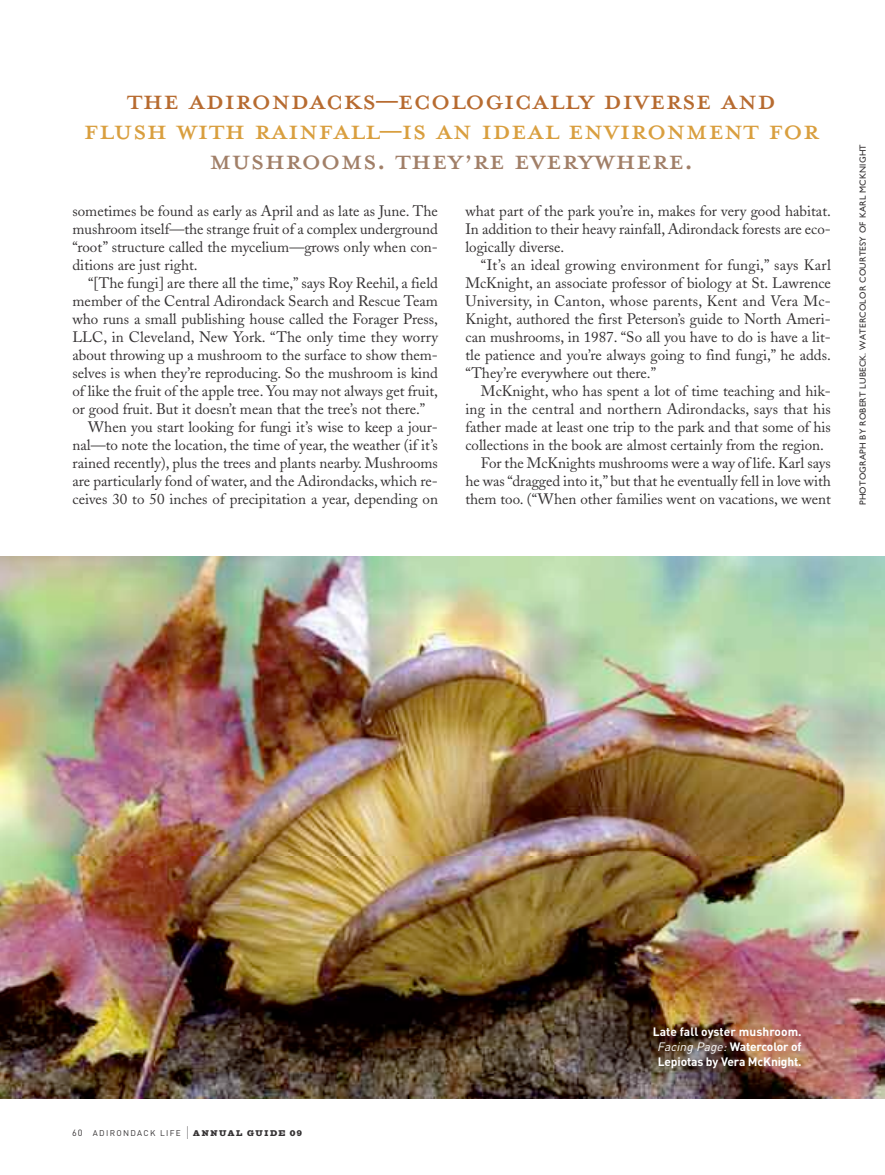
<style>
.page{position:relative;width:885px;height:1175px;background:#fff}
.page>*{position:absolute;margin:0;border:0;box-sizing:border-box;transform-origin:0 0}
.t1{font:39.75px "Mrs Eaves All Petite Caps";letter-spacing:-.01em;color:#d99f3f}
.t2{font:39.75px "Mrs Eaves All Petite Caps";letter-spacing:-.01em;color:#b76b30}
.t3{font:39.75px "Mrs Eaves All Petite Caps";letter-spacing:-.01em;color:#a17f68}
.t4{font:15px/18px "Adobe Caslon";color:#343132;text-align:justify}
.t5{font:700 12px/15px "DIN";letter-spacing:-.01em;color:#fff;text-align:center}
.t6{font:9px "Gill Sans";letter-spacing:.025em;color:#343132}
.t7{font:8.25px "DIN";letter-spacing:.155em;color:#343132}
.s1{font-size:9px}
.s2{font-family:"Helvetica Neue";font-weight:200;font-size:18px}
.s3{font-family:"Giza Three Five"}
.s4{font-weight:400;font-style:italic}
</style>
<div class="page">
<img style="left:0;top:556px;width:884px;height:542px">
<h1 class="t2" style="left:127px;top:82px;width:650px">The Adirondacks—ecologically diverse and</h1>
<h1 class="t1" style="left:83px;top:112px;width:737px">flush with rainfall—is an ideal environment for</h1>
<h1 class="t3" style="left:209px;top:142px;width:486px">mushrooms. They’re everywhere.</h1>
<p class="t4" style="left:465px;top:202px;width:367px">what part of the park you’re in, makes for very good habitat.<br>In addition to their heavy rainfall, Adirondack forests are eco&shy;logically diverse.</p>
<p class="t4" style="left:465px;top:256px;width:367px;text-indent:16px">“It’s an ideal growing environment for fungi,” says Karl McKnight, an associate professor of biology at St. Lawrence University, in Canton, whose parents, Kent and Vera Mc-Knight, authored the first Peterson’s guide to North Ameri&shy;can mushrooms, in 1987. “So all you have to do is have a lit&shy;tle patience and you’re always going to find fungi,” he adds. “They’re everywhere out there.”</p>
<p class="t4" style="left:481px;top:382px;width:351px">McKnight, who has spent a lot of time teaching and hik-</p>
<p class="t4" style="left:465px;top:400px;width:367px">ing in the central and northern Adirondacks, says that his</p>
<p class="t4" style="left:465px;top:418px;width:367px">father made at least one trip to the park and that some of his</p>
<p class="t4" style="left:465px;top:436px;width:360px">collections in the book are almost certainly from the region.</p>
<p class="t4" style="left:481px;top:454px;width:351px">For the McKnights mushrooms were a way of life. Karl says</p>
<p class="t4" style="left:465px;top:472px;width:367px">he was “dragged into it,” but that he eventually fell in love with</p>
<p class="t4" style="left:465px;top:490px;width:367px">them too. (“When other families went on vacations, we went</p>
<p class="t4" style="left:72px;top:202px;width:367px">sometimes be found as early as April and as late as June. The mushroom itself—the strange fruit of a complex underground “root” structure called the mycelium—grows only when con&shy;ditions are just right.</p>
<p class="t4" style="left:88px;top:274px;width:351px">“[The fungi] are there all the time,” says Roy Reehil, a field</p>
<p class="t4" style="left:72px;top:292px;width:367px">member of the Central Adirondack Search and Rescue Team</p>
<p class="t4" style="left:72px;top:310px;width:367px">who runs a small publishing house called the Forager Press,</p>
<p class="t4" style="left:72px;top:328px;width:367px">LLC, in Cleveland, New York. “The only time they worry</p>
<p class="t4" style="left:72px;top:346px;width:367px">about throwing up a mushroom to the surface to show them-</p>
<p class="t4" style="left:72px;top:364px;width:367px">selves is when they’re reproducing. So the mushroom is kind</p>
<p class="t4" style="left:72px;top:382px;width:367px">of like the fruit of the apple tree. You may not always get fruit,</p>
<p class="t4" style="left:72px;top:400px;width:354px">or good fruit. But it doesn’t mean that the tree’s not there.”</p>
<p class="t4" style="left:88px;top:418px;width:351px">When you start looking for fungi it’s wise to keep a jour-</p>
<p class="t4" style="left:72px;top:436px;width:367px">nal—to note the location, the time of year, the weather (if it’s</p>
<p class="t4" style="left:72px;top:454px;width:367px">rained recently), plus the trees and plants nearby. Mushrooms</p>
<p class="t4" style="left:72px;top:472px;width:367px">are particularly fond of water, and the Adirondacks, which re-</p>
<p class="t4" style="left:72px;top:490px;width:367px">ceives 30 to 50 inches of precipitation a year, depending on</p>
<p class="t6" style="left:857px;top:505px;width:362px;rotate:-90deg">PHOTOGRAPH BY ROBERT LUBECK. WATERCOLOR COURTESY OF KARL MCKNIGHT</p>
<p class="t7" style="left:72px;top:1127px;width:231px"><span class="s1">60</span> ADIRONDACK LIFE <span class="s2">I</span> <span class="s3">ANNUAL GUIDE 09</span></p>
<p class="t5" style="left:652px;top:1023px;width:150px">Late fall oyster mushroom.<br><span class="s4">FacingPage:</span>Watercolor of<br>Lepiotas by Vera McKnight.</p>
</div>
